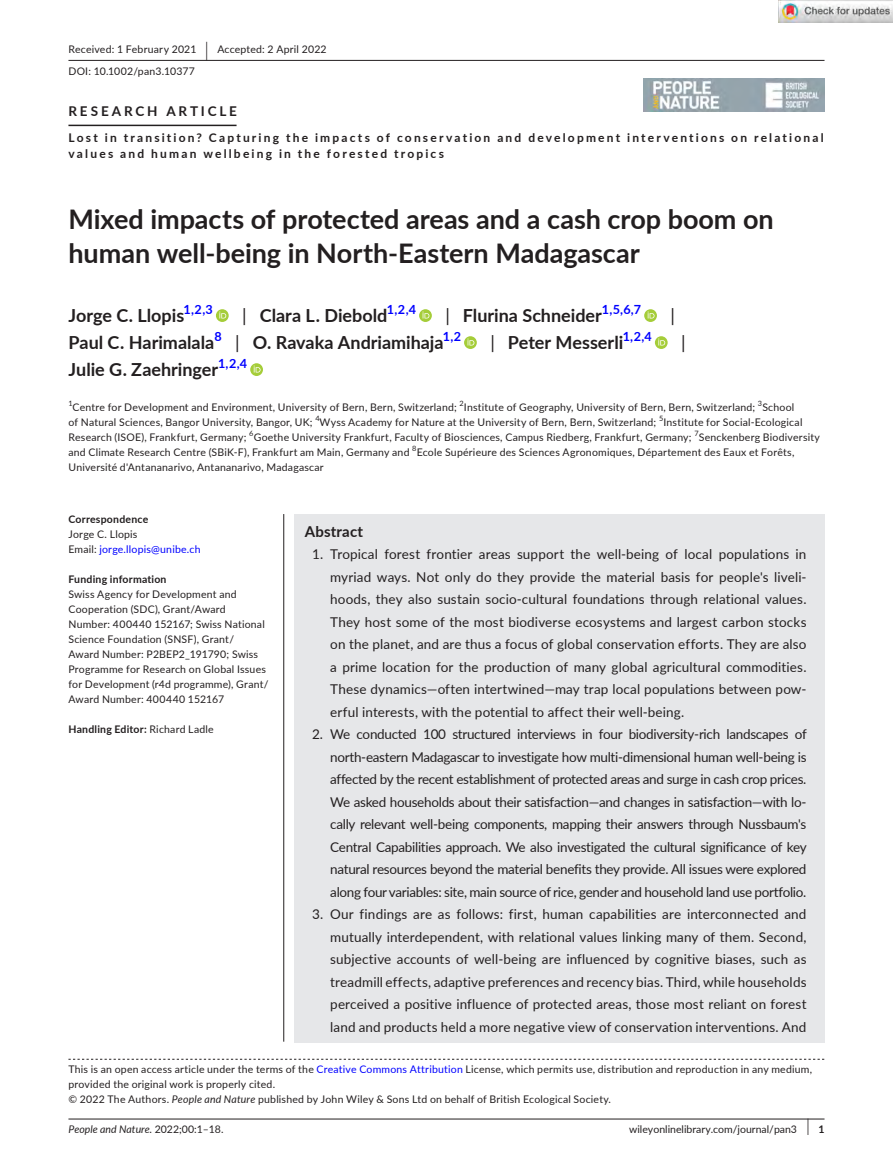
<style>
.page{position:relative;width:893px;height:1174px;background:#fff}
.page>*{position:absolute;margin:0;border:0;box-sizing:border-box;transform-origin:0 0}
.t1{font:700 27px/34.5px "Lato";color:#231f20}
.t2{font:700 18px "Lato";color:#231f20}
.t3{font:18px "Lato";color:#231f20}
.t4{font:700 15px "Lato";letter-spacing:.015em;color:#231f20}
.t5{font:13.5px/22.5px "Lato";letter-spacing:.005em;color:#231f20;text-align:justify}
.t6{font:700 13.5px "Lato";letter-spacing:.21em;color:#231f20}
.t7{font:700 12.6px "Lato";color:#00f}
.t8{font:700 12px/16.5px "Lato";letter-spacing:.185em;color:#231f20}
.t9{font:10.5px/15px "Lato";letter-spacing:.02em;color:#231f20}
.t10{font:700 10.5px "Lato";letter-spacing:.02em;color:#231f20}
.t11{font:10.5px/15px "Lato";letter-spacing:.015em;color:#00f}
.t12{font:10.5px "Lato";color:#231f20}
.t13{font:italic 10.5px "Lato";color:#231f20}
.s1{font-size:19.65px}
.s2{font-weight:400}
.s3{color:#231f20}
.s4{color:#00f}
.s5{font-style:italic}
.s6{font-style:normal}
.s7{font-size:17.4px}
.s8{font-weight:700}
</style>
<div class="page">
<hr style="left:68px;top:1118px;width:756px;height:1px;background:#231f20">
<img style="left:644px;top:79px;width:180px;height:33px">
<hr style="left:68px;top:60px;width:756px;height:1px;background:#231f20">
<hr style="left:68px;top:125px;width:169px;height:1px;background:#231f20">
<svg style="left:216px;top:309px;width:13px;height:13px"></svg>
<svg style="left:219px;top:311px;width:7px;height:7px"></svg>
<svg style="left:419px;top:309px;width:13px;height:13px"></svg>
<svg style="left:422px;top:311px;width:7px;height:7px"></svg>
<svg style="left:644px;top:309px;width:13px;height:13px"></svg>
<svg style="left:648px;top:311px;width:6px;height:7px"></svg>
<svg style="left:464px;top:336px;width:13px;height:13px"></svg>
<svg style="left:467px;top:338px;width:7px;height:7px"></svg>
<svg style="left:655px;top:336px;width:13px;height:13px"></svg>
<svg style="left:658px;top:338px;width:7px;height:7px"></svg>
<svg style="left:250px;top:363px;width:13px;height:13px"></svg>
<svg style="left:254px;top:365px;width:7px;height:7px"></svg>
<svg style="left:68px;top:1058px;width:756px;height:1px"></svg>
<div style="left:294px;top:514px;width:530px;height:528px;background:#e6e7e9"></div>
<hr style="left:283px;top:514px;width:1px;height:527px;background:#231f20">
<img style="left:779px;top:0;width:114px;height:23px">
<p class="t9" style="left:68px;top:38px;width:260px;line-height:21.8px">Received: 1 February 2021 <span class="s1">|</span> Accepted: 2 April 2022<br>DOI: 10.1002/pan3.10377</p>
<p class="t6" style="left:68px;top:101px;width:170px">RESEARCH ARTICLE</p>
<p class="t8" style="left:68px;top:129px;width:757px">Lost in transition? Capturing the impacts of conservation and development interventions on relational values and human wellbeing in the forested tropics</p>
<h1 class="t1" style="left:68px;top:201px;width:707px">Mixed impacts of protected areas and a cash crop boom on human well-being in North-Eastern Madagascar</h1>
<h2 class="t2" style="left:68px;top:302px;width:117px">Jorge C. Llopis</h2>
<p class="t7" style="left:184px;top:300px;width:31px">1,2,3</p>
<h2 class="t2" style="left:242px;top:302px;width:147px"><span class="s2">|</span> Clara L. Diebold</h2>
<p class="t7" style="left:387px;top:300px;width:31px">1,2,4</p>
<h2 class="t2" style="left:445px;top:302px;width:158px"><span class="s2">|</span> Flurina Schneider</h2>
<p class="t7" style="left:602px;top:300px;width:41px">1,5,6,7</p>
<h2 class="t3" style="left:670px;top:302px;width:6px">|</h2>
<h2 class="t2" style="left:68px;top:329px;width:147px">Paul C. Harimalala</h2>
<p class="t7" style="left:214px;top:327px;width:9px">8</p>
<h2 class="t2" style="left:235px;top:329px;width:210px"><span class="s2">|</span> O. Ravaka Andriamihaja</h2>
<p class="t7" style="left:443px;top:327px;width:20px">1,2</p>
<h2 class="t2" style="left:490px;top:329px;width:134px"><span class="s2">|</span> Peter Messerli</h2>
<p class="t7" style="left:623px;top:327px;width:31px">1,2,4</p>
<h2 class="t3" style="left:681px;top:329px;width:6px">|</h2>
<h2 class="t2" style="left:68px;top:356px;width:151px">Julie G. Zaehringer</h2>
<p class="t7" style="left:218px;top:354px;width:31px">1,2,4</p>
<p class="t9" style="left:68px;top:399px;width:753px"><sup>1</sup>Centre for Development and Environment, University of Bern, Bern, Switzerland; <sup>2</sup>Institute of Geography, University of Bern, Bern, Switzerland; <sup>3</sup>School<br>of Natural Sciences, Bangor University, Bangor, UK; <sup>4</sup>Wyss Academy for Nature at the University of Bern, Bern, Switzerland; <sup>5</sup>Institute for Social-Ecological Research (ISOE), Frankfurt, Germany; <sup>6</sup>Goethe University Frankfurt, Faculty of Biosciences, Campus Riedberg, Frankfurt, Germany; <sup>7</sup>Senckenberg Biodiversity and Climate Research Centre (SBiK-F), Frankfurt am Main, Germany and <sup>8</sup>Ecole Supérieure des Sciences Agronomiques, Département des Eaux et Forêts, Université d'Antananarivo, Antananarivo, Madagascar</p>
<p class="t10" style="left:68px;top:511px;width:81px">Correspondence</p>
<p class="t11" style="left:68px;top:526px;width:134px"><span class="s3">Jorge C. Llopis<br>Email:</span> jorge.llopis@unibe.ch</p>
<p class="t10" style="left:68px;top:571px;width:100px">Funding information</p>
<p class="t9" style="left:68px;top:586px;width:202px">Swiss Agency for Development and Cooperation (SDC), Grant/Award Number: 400440 152167; Swiss National Science Foundation (SNSF), Grant/<br>Award Number: P2BEP2_191790; Swiss Programme for Research on Global Issues for Development (r4d programme), Grant/ Award Number: 400440 152167</p>
<p class="t10" style="left:68px;top:721px;width:147px">Handling Editor: <span class="s2">Richard Ladle</span></p>
<p class="t4" style="left:305px;top:520px;width:60px">Abstract</p>
<p class="t5" style="left:330px;top:542px;width:478px;text-indent:-18px">1. Tropical forest frontier areas support the well-being of local populations in myriad ways. Not only do they provide the material basis for people's liveli&shy;hoods, they also sustain socio-cultural foundations through relational values.<br>They host some of the most biodiverse ecosystems and largest carbon stocks on the planet, and are thus a focus of global conservation efforts. They are also a prime location for the production of many global agricultural commodities.<br>These dynamics—often intertwined—may trap local populations between pow&shy;erful interests, with the potential to affect their well-being.</p>
<p class="t5" style="left:330px;top:722px;width:478px;text-indent:-18px">2. We conducted 100 structured interviews in four biodiversity-rich landscapes of north-eastern Madagascar to investigate how multi-dimensional human well-being is affected by the recent establishment of protected areas and surge in cash crop prices.<br>We asked households about their satisfaction—and changes in satisfaction—with lo&shy;cally relevant well-being components, mapping their answers through Nussbaum's Central Capabilities approach. We also investigated the cultural significance of key natural resources beyond the material benefits they provide. All issues were explored along four variables: site, main source of rice, gender and household land use portfolio.</p>
<p class="t5" style="left:330px;top:902px;width:478px;text-indent:-18px">3. Our findings are as follows: first, human capabilities are interconnected and mutually interdependent, with relational values linking many of them. Second, subjective accounts of well-being are influenced by cognitive biases, such as treadmill effects, adaptive preferences and recency bias. Third, while households perceived a positive influence of protected areas, those most reliant on forest land and products held a more negative view of conservation interventions. And</p>
<p class="t9" style="left:68px;top:1061px;width:745px">This is an open access article under the terms of the <span class="s4">Creative Commons Attribution</span> License, which permits use, distribution and reproduction in any medium, provided the original work is properly cited.<br>© 2022 The Authors. <span class="s5">People and Nature</span> published by John Wiley &amp; Sons Ltd on behalf of British Ecological Society.</p>
<p class="t13" style="left:68px;top:1121px;width:157px">People and Nature. <span class="s6">2022;00:1–18.</span></p>
<p class="t12" style="left:629px;top:1121px;width:197px">wileyonlinelibrary.com/journal/pan3 <span class="s7">|</span> <span class="s8">1</span></p>
</div>
